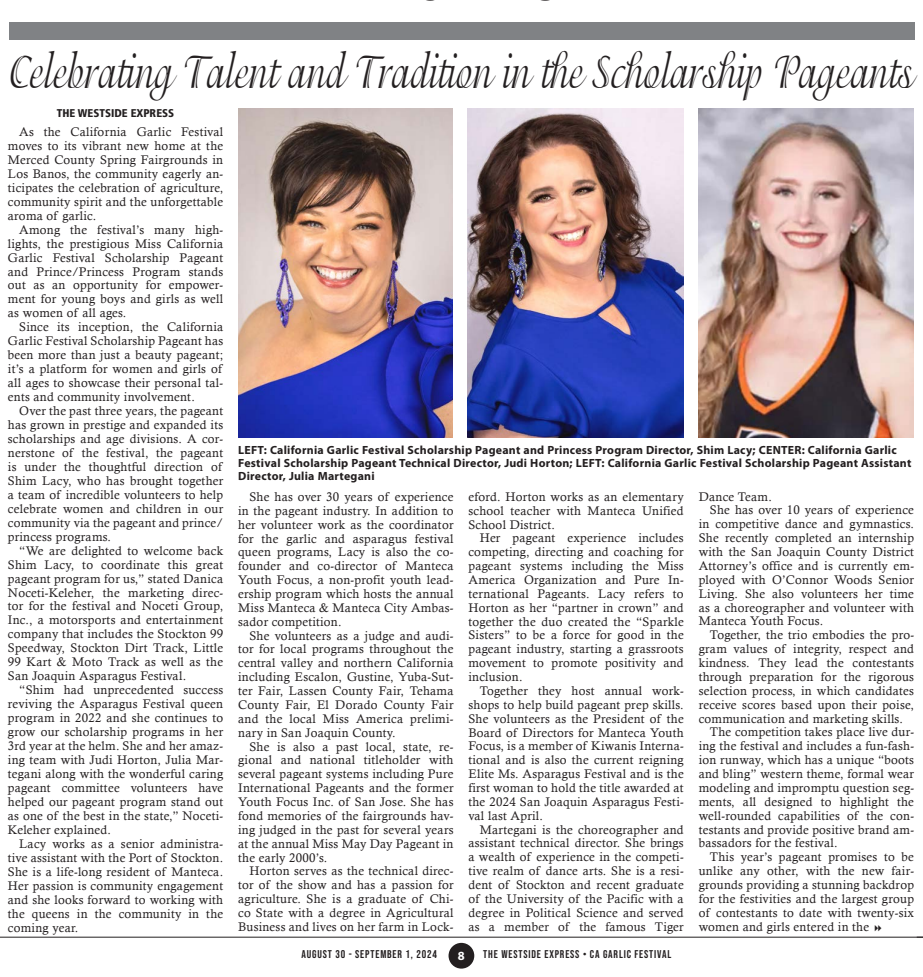
<style>
.page{position:relative;width:923px;height:977px;background:#fff}
.page>*{position:absolute;margin:0;border:0;box-sizing:border-box;transform-origin:0 0}
.Body{font:50.62px "Adorable";color:#231f20;scale:.72 1}
.Body-2{font:12.5px/13.9px "Calisto";letter-spacing:.02em;color:#231f20;text-align:justify}
.t1{font:700 12.5px "Myriad Pro";color:#fff}
.Photo_cutline{font:700 11.88px/13.1px "Myriad Pro";letter-spacing:.02em;color:#231f20}
.t2{font:11.25px "Bebas Neue";letter-spacing:.075em;color:#231f20}
.byline1{font:900 condensed 11.25px "Frutiger LT Std";color:#231f20}
</style>
<div class="page">
<img style="left:238px;top:108px;width:215px;height:329px">
<img style="left:468px;top:108px;width:215px;height:329px">
<img style="left:698px;top:108px;width:215px;height:329px">
<div style="left:9px;top:22px;width:905px;height:18px;background:#808285"></div>
<div style="left:448px;top:942px;width:26px;height:26px;background:#231f20;border-radius:50%"></div>
<hr style="left:0;top:936px;width:922px;height:1px;background:#231f20">
<p class="Body" style="left:9px;top:48px;width:1258px">Celebrating Talent and Tradition in the Scholarship Pageants</p>
<p class="byline1" style="left:57px;top:106px;width:119px">THE WESTSIDE EXPRESS</p>
<p class="Body-2" style="left:8px;top:124px;width:217px;text-indent:11px">As the California Garlic Festival moves to its vibrant new home at the Merced County Spring Fairgrounds in Los Banos, the community eagerly an&shy;ticipates the celebration of agriculture, community spirit and the unforgettable aroma of garlic.</p>
<p class="Body-2" style="left:8px;top:222px;width:217px;text-indent:11px">Among the festival’s many high&shy;lights, the prestigious Miss California Garlic Festival Scholarship Pageant and Prince/Princess Program stands out as an opportunity for empower&shy;ment for young boys and girls as well as women of all ages.</p>
<p class="Body-2" style="left:8px;top:320px;width:217px;text-indent:11px">Since its inception, the California Garlic Festival Scholarship Pageant has been more than just a beauty pageant; it’s a platform for women and girls of all ages to showcase their personal tal&shy;ents and community involvement.</p>
<p class="Body-2" style="left:8px;top:403px;width:217px;text-indent:11px">Over the past three years, the pageant has grown in prestige and expanded its scholarships and age divisions. A cor&shy;nerstone of the festival, the pageant is under the thoughtful direction of Shim Lacy, who has brought together a team of incredible volunteers to help celebrate women and children in our community via the pageant and prince/ princess programs.</p>
<p class="Body-2" style="left:8px;top:543px;width:217px;text-indent:11px">“We are delighted to welcome back Shim Lacy, to coordinate this great pageant program for us,” stated Danica Noceti-Keleher, the marketing direc&shy;tor for the festival and Noceti Group, Inc., a motorsports and entertainment company that includes the Stockton 99<br>Speedway, Stockton Dirt Track, Little 99 Kart &amp; Moto Track as well as the San Joaquin Asparagus Festival.</p>
<p class="Body-2" style="left:8px;top:682px;width:217px;text-indent:11px">“Shim had unprecedented success reviving the Asparagus Festival queen program in 2022 and she continues to grow our scholarship programs in her 3rd year at the helm. She and her amaz&shy;ing team with Judi Horton, Julia Mar&shy;tegani along with the wonderful caring pageant committee volunteers have helped our pageant program stand out as one of the best in the state,” Noceti-Keleher explained.</p>
<p class="Body-2" style="left:8px;top:836px;width:217px;text-indent:11px">Lacy works as a senior administra&shy;tive assistant with the Port of Stockton.<br>She is a life-long resident of Manteca.<br>Her passion is community engagement and she looks forward to working with the queens in the community in the coming year.</p>
<p class="Photo_cutline" style="left:238px;top:443px;width:674px">LEFT: California Garlic Festival Scholarship Pageant and Princess Program Director, Shim Lacy; CENTER: California Garlic<br>Festival Scholarship Pageant Technical Director, Judi Horton; LEFT: California Garlic Festival Scholarship Pageant Assistant<br>Director, Julia Martegani</p>
<p class="Body-2" style="left:238px;top:489px;width:217px;text-indent:11px">She has over 30 years of experience in the pageant industry. In addition to her volunteer work as the coordinator for the garlic and asparagus festival queen programs, Lacy is also the co&shy;founder and co-director of Manteca Youth Focus, a non-profit youth lead&shy;ership program which hosts the annual Miss Manteca &amp; Manteca City Ambas&shy;sador competition.</p>
<p class="Body-2" style="left:238px;top:628px;width:217px;text-indent:11px">She volunteers as a judge and audi&shy;tor for local programs throughout the central valley and northern California including Escalon, Gustine, Yuba-Sut&shy;ter Fair, Lassen County Fair, Tehama County Fair, El Dorado County Fair and the local Miss America prelimi&shy;nary in San Joaquin County.</p>
<p class="Body-2" style="left:238px;top:739px;width:217px;text-indent:11px">She is also a past local, state, re&shy;gional and national titleholder with several pageant systems including Pure International Pageants and the former Youth Focus Inc. of San Jose. She has fond memories of the fairgrounds hav&shy;ing judged in the past for several years at the annual Miss May Day Pageant in the early 2000’s.</p>
<p class="Body-2" style="left:238px;top:864px;width:217px;text-indent:11px">Horton serves as the technical direc&shy;tor of the show and has a passion for agriculture. She is a graduate of Chi&shy;co State with a degree in Agricultural Business and lives on her farm in Lock-</p>
<p class="Body-2" style="left:468px;top:489px;width:217px">eford. Horton works as an elementary school teacher with Manteca Unified School District.</p>
<p class="Body-2" style="left:468px;top:531px;width:217px;text-indent:11px">Her pageant experience includes competing, directing and coaching for pageant systems including the Miss America Organization and Pure In&shy;ternational Pageants. Lacy refers to Horton as her “partner in crown” and together the duo created the “Sparkle Sisters” to be a force for good in the pageant industry, starting a grassroots movement to promote positivity and inclusion.</p>
<p class="Body-2" style="left:468px;top:683px;width:217px;text-indent:11px">Together they host annual work&shy;shops to help build pageant prep skills.<br>She volunteers as the President of the Board of Directors for Manteca Youth Focus, is a member of Kiwanis Interna&shy;tional and is also the current reigning Elite Ms. Asparagus Festival and is the first woman to hold the title awarded at the 2024 San Joaquin Asparagus Festi&shy;val last April.</p>
<p class="Body-2" style="left:468px;top:822px;width:217px;text-indent:11px">Martegani is the choreographer and assistant technical director. She brings a wealth of experience in the competi&shy;tive realm of dance arts. She is a resi&shy;dent of Stockton and recent graduate of the University of the Pacific with a degree in Political Science and served as a member of the famous Tiger</p>
<p class="t2" style="left:301px;top:948px;width:137px">AUGUST 30 - SEPTEMBER 1, 2024</p>
<p class="t1" style="left:458px;top:948px;width:8px">8</p>
<p class="t2" style="left:483px;top:948px;width:189px">THE WESTSIDE EXPRESS • CA GARLIC FESTIVAL</p>
<p class="Body-2" style="left:698px;top:489px;width:75px">Dance Team.</p>
<p class="Body-2" style="left:698px;top:503px;width:217px;text-indent:11px">She has over 10 years of experience in competitive dance and gymnastics.<br>She recently completed an internship with the San Joaquin County District Attorney’s office and is currently em&shy;ployed with O’Connor Woods Senior Living. She also volunteers her time as a choreographer and volunteer with Manteca Youth Focus.</p>
<p class="Body-2" style="left:698px;top:628px;width:217px;text-indent:11px">Together, the trio embodies the pro&shy;gram values of integrity, respect and kindness. They lead the contestants through preparation for the rigorous selection process, in which candidates receive scores based upon their poise, communication and marketing skills.</p>
<p class="Body-2" style="left:698px;top:725px;width:217px;text-indent:11px">The competition takes place live dur&shy;ing the festival and includes a fun-fash&shy;ion runway, which has a unique “boots and bling” western theme, formal wear modeling and impromptu question seg&shy;ments, all designed to highlight the well-rounded capabilities of the con&shy;testants and provide positive brand am&shy;bassadors for the festival.</p>
<p class="Body-2" style="left:698px;top:850px;width:217px;text-indent:11px">This year’s pageant promises to be unlike any other, with the new fair&shy;grounds providing a stunning backdrop for the festivities and the largest group of contestants to date with twenty-six women and girls entered in the</p>
</div>
